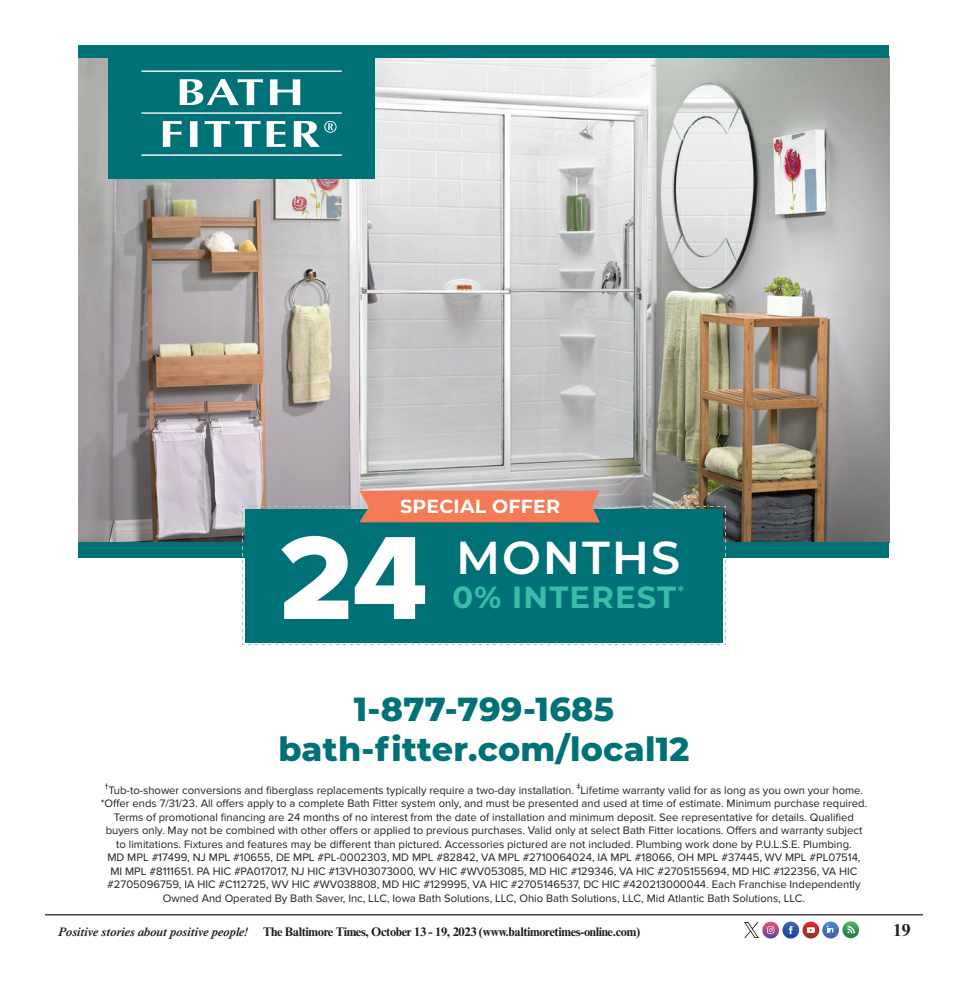
<style>
.page{position:relative;width:968px;height:990px;background:#fff}
.page>*{position:absolute;margin:0;border:0;box-sizing:border-box;transform-origin:0 0}
.t1{font:122.75px "Proxima Nova Extrabld";color:#fff}
.t2{font:600 46.25px "Montserrat";letter-spacing:.04em;color:#fff}
.t3{font:800 33.38px/40px "Montserrat";letter-spacing:.01em;color:#007277;text-align:center}
.t4{font:700 30.62px "Montserrat";letter-spacing:.04em;color:#39bea9}
.t5{font:700 19px "Montserrat";letter-spacing:.01em;color:#fff}
.t6{font:700 17.5px "Times NRMT Std";color:#231f20}
.t7{font:700 12.5px "Times NRMT Std";letter-spacing:-.03em;color:#231f20}
.t8{font:italic 600 12.5px "Times NRMT Std";letter-spacing:-.03em;color:#231f20}
.t9{font:11.25px "Proxima Nova";color:#231f20}
.t10{font:500 6.5px "Montserrat";color:#231f20}
</style>
<div class="page">
<img style="left:842px;top:921px;width:17px;height:17px">
<svg style="left:847px;top:926px;width:8px;height:7px"></svg>
<img style="left:762px;top:922px;width:17px;height:17px">
<svg style="left:767px;top:926px;width:7px;height:8px"></svg>
<img style="left:782px;top:922px;width:17px;height:17px">
<svg style="left:789px;top:926px;width:3px;height:8px"></svg>
<img style="left:802px;top:922px;width:17px;height:17px">
<svg style="left:806px;top:927px;width:8px;height:6px"></svg>
<img style="left:822px;top:922px;width:17px;height:16px">
<svg style="left:826px;top:926px;width:7px;height:6px"></svg>
<img style="left:745px;top:923px;width:13px;height:14px">
<hr style="left:45px;top:914px;width:877px;height:1px;background:#231f20">
<img style="left:79px;top:57px;width:810px;height:485px">
<div style="left:108px;top:45px;width:267px;height:133px;background:#007277"></div>
<div style="left:79px;top:45px;width:810px;height:12px;background:#007277"></div>
<div style="left:79px;top:542px;width:810px;height:15px;background:#007277"></div>
<hr style="left:141px;top:70px;width:201px;height:2px;background:#fff">
<hr style="left:141px;top:112px;width:201px;height:2px;background:#fff">
<hr style="left:141px;top:154px;width:201px;height:2px;background:#fff">
<svg style="left:180px;top:79px;width:83px;height:26px"></svg>
<svg style="left:270px;top:79px;width:30px;height:26px"></svg>
<svg style="left:163px;top:121px;width:19px;height:26px"></svg>
<svg style="left:190px;top:121px;width:7px;height:26px"></svg>
<svg style="left:204px;top:121px;width:81px;height:26px"></svg>
<svg style="left:294px;top:121px;width:42px;height:26px"></svg>
<svg style="left:242px;top:491px;width:484px;height:154px;background:#267878"></svg>
<p class="t5" style="left:400px;top:493px;width:161px">SPECIAL OFFER</p>
<p class="t1" style="left:279px;top:487px;width:150px">24</p>
<p class="t2" style="left:456px;top:525px;width:225px">MONTHS</p>
<p class="t4" style="left:452px;top:575px;width:233px">0% INTEREST<sup>*</sup></p>
<p class="t3" style="left:278px;top:688px;width:412px">1-877-799-1685 bath-fitter.com/local12</p>
<p class="t10" style="left:105px;top:782px;width:5px">†</p>
<p class="t9" style="left:108px;top:783px;width:467px">Tub-to-shower conversions and fiberglass replacements typically require a two-day installation.</p>
<p class="t10" style="left:577px;top:782px;width:5px">‡</p>
<p class="t9" style="left:580px;top:783px;width:284px">Lifetime warranty valid for as long as you own your home.</p>
<p class="t9" style="left:101px;top:797px;width:767px">*Offer ends 7/31/23. All offers apply to a complete Bath Fitter system only, and must be presented and used at time of estimate. Minimum purchase required.</p>
<p class="t9" style="left:114px;top:810px;width:741px">Terms of promotional financing are 24 months of no interest from the date of installation and minimum deposit. See representative for details. Qualified</p>
<p class="t9" style="left:106px;top:824px;width:758px">buyers only. May not be combined with other offers or applied to previous purchases. Valid only at select Bath Fitter locations. Offers and warranty subject</p>
<p class="t9" style="left:116px;top:837px;width:737px">to limitations. Fixtures and features may be different than pictured. Accessories pictured are not included. Plumbing work done by P.U.L.S.E. Plumbing.</p>
<p class="t9" style="left:107px;top:851px;width:754px">MD MPL #17499, NJ MPL #10655, DE MPL #PL-0002303, MD MPL #82842, VA MPL #2710064024, IA MPL #18066, OH MPL #37445, WV MPL #PL07514,</p>
<p class="t9" style="left:110px;top:864px;width:748px">MI MPL #8111651. PA HIC #PA017017, NJ HIC #13VH03073000, WV HIC #WV053085, MD HIC #129346, VA HIC #2705155694, MD HIC #122356, VA HIC</p>
<p class="t9" style="left:107px;top:878px;width:755px">#2705096759, IA HIC #C112725, WV HIC #WV038808, MD HIC #129995, VA HIC #2705146537, DC HIC #420213000044. Each Franchise Independently</p>
<p class="t9" style="left:163px;top:891px;width:643px">Owned And Operated By Bath Saver, Inc, LLC, Iowa Bath Solutions, LLC, Ohio Bath Solutions, LLC, Mid Atlantic Bath Solutions, LLC.</p>
<p class="t8" style="left:58px;top:925px;width:192px">Positive stories about positive people!</p>
<p class="t7" style="left:263px;top:924px;width:378px">The Baltimore Times, October 13 - 19, 2023 (www.baltimoretimes-online.com)</p>
<p class="t6" style="left:893px;top:919px;width:19px">19</p>
</div>
